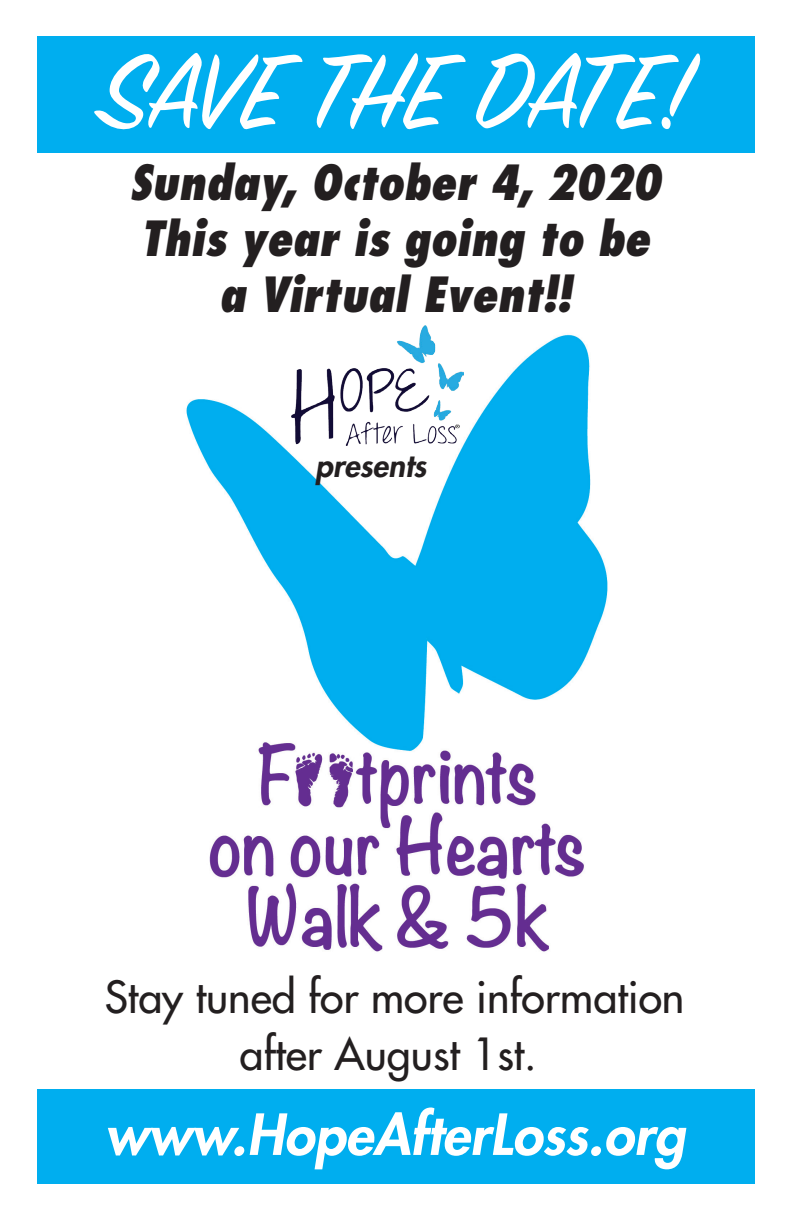
<style>
.page{position:relative;width:792px;height:1224px;background:#fff}
.page>*{position:absolute;margin:0;border:0;box-sizing:border-box;transform-origin:0 0}
.t1{font:117.4px "Sign Painter House Script";letter-spacing:-.03em;color:#fff}
.t2{font:italic 800 55.2px "Futura Std";color:#fff}
.t3{font:italic 800 condensed 47.2px/56px "Futura Std";color:#231f20;text-align:center}
.t4{font:500 43.2px/56.6px "Futura Std";color:#231f20;text-align:center}
.t5{font:italic 800 31.2px "Futura Std";color:#231f20}
.s1{font-size:47.2px;color:#fff}
</style>
<div class="page">
<div style="left:37px;top:1089px;width:718px;height:95px;background:#00aeef"></div>
<div style="left:37px;top:36px;width:718px;height:116px;background:#00aeef"></div>
<img style="left:186px;top:334px;width:422px;height:618px">
<img style="left:291px;top:326px;width:172px;height:119px">
<h1 class="t1" style="left:99px;top:20px;width:594px">SAVE THE DATE!</h1>
<p class="t3" style="left:129px;top:156px;width:533px">Sunday, October 4, 2020<br>This year is going to be a Virtual Event!!</p>
<p class="t5" style="left:315px;top:446px;width:113px">presents</p>
<p class="t4" style="left:105px;top:969px;width:581px">Stay tuned for more information after August 1st.<span class="s1">f</span></p>
<p class="t2" style="left:105px;top:1100px;width:582px">www.HopeAfterLoss.org</p>
</div>
